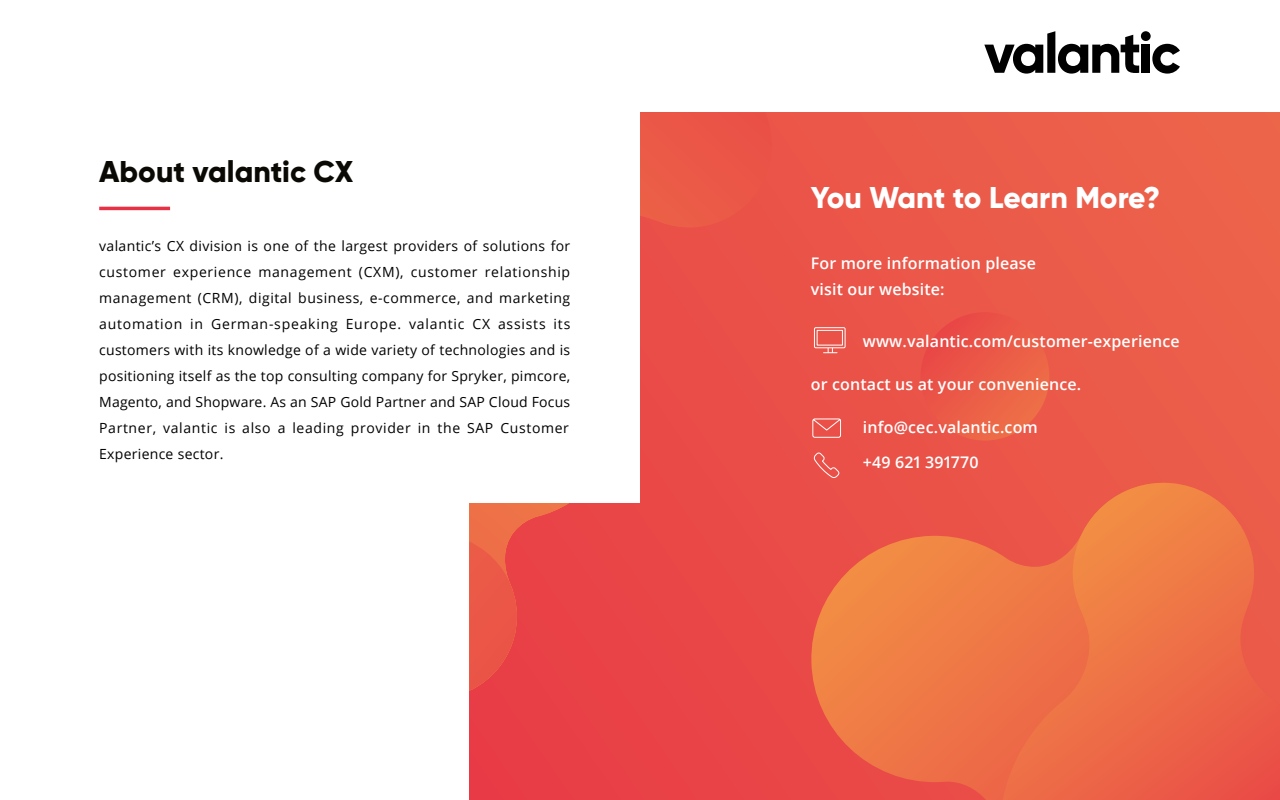
<style>
.page{position:relative;width:1280px;height:800px;background:#fff}
.page>*{position:absolute;margin:0;border:0;box-sizing:border-box;transform-origin:0 0}
.t1{font:800 30px "Gilroy";color:#fff}
.t2{font:800 30px "Gilroy";color:#0b0904}
.t3{font:600 16px/26px "Open Sans";letter-spacing:.01em;color:#fff}
.t4{font:14px/26px "Open Sans";letter-spacing:.045em;color:#000;text-align:justify}
</style>
<div class="page">
<div style="left:469px;top:113px;width:811px;height:687px;background:linear-gradient(to right,#e83c46,#ec664b)"></div>
<div style="left:921px;top:312px;width:128px;height:129px;background:linear-gradient(to right,#e94c46,#ed6b47);border-radius:64px"></div>
<div style="left:834px;top:113px;width:446px;height:14px;background:#ec5e4a"></div>
<svg style="left:810px;top:483px;width:193px;height:317px;background:#ed6d46"></svg>
<svg style="left:1003px;top:483px;width:277px;height:317px;background:#ed6b46"></svg>
<svg style="left:640px;top:113px;width:133px;height:189px;background:#ea5447"></svg>
<svg style="left:469px;top:503px;width:167px;height:188px;background:#e94746"></svg>
<svg style="left:469px;top:542px;width:58px;height:149px;background:#ea5046"></svg>
<svg style="left:984px;top:31px;width:196px;height:43px"></svg>
<svg style="left:813px;top:451px;width:28px;height:28px"></svg>
<div style="left:0;top:107px;width:640px;height:396px;background:#fff"></div>
<hr style="left:99px;top:207px;width:71px;height:3px;background:#e73144">
<svg style="left:812px;top:418px;width:30px;height:20px"></svg>
<svg style="left:813px;top:327px;width:33px;height:26px"></svg>
<h1 class="t2" style="left:99px;top:153px;width:256px">About valantic CX</h1>
<p class="t4" style="left:99px;top:233px;width:473px">valantic’s CX division is one of the largest providers of solutions for customer experience management (CXM), customer relationship management (CRM), digital business, e-commerce, and marketing automation in German-speaking Europe. valantic CX assists its customers with its knowledge of a wide variety of technologies and is positioning itself as the top consulting company for Spryker, pimcore, Magento, and Shopware. As an SAP Gold Partner and SAP Cloud Focus Partner, valantic is also a leading provider in the SAP Customer Experience sector.</p>
<h1 class="t1" style="left:811px;top:179px;width:351px">You Want to Learn More?</h1>
<p class="t3" style="left:811px;top:250px;width:227px">For more information please visit our website:</p>
<p class="t3" style="left:863px;top:328px;width:318px">www.valantic.com/customer-experience</p>
<p class="t3" style="left:811px;top:371px;width:272px">or contact us at your convenience.</p>
<p class="t3" style="left:863px;top:410px;width:177px;line-height:34.7px">info@cec.valantic.com +49 621 391770</p>
</div>
